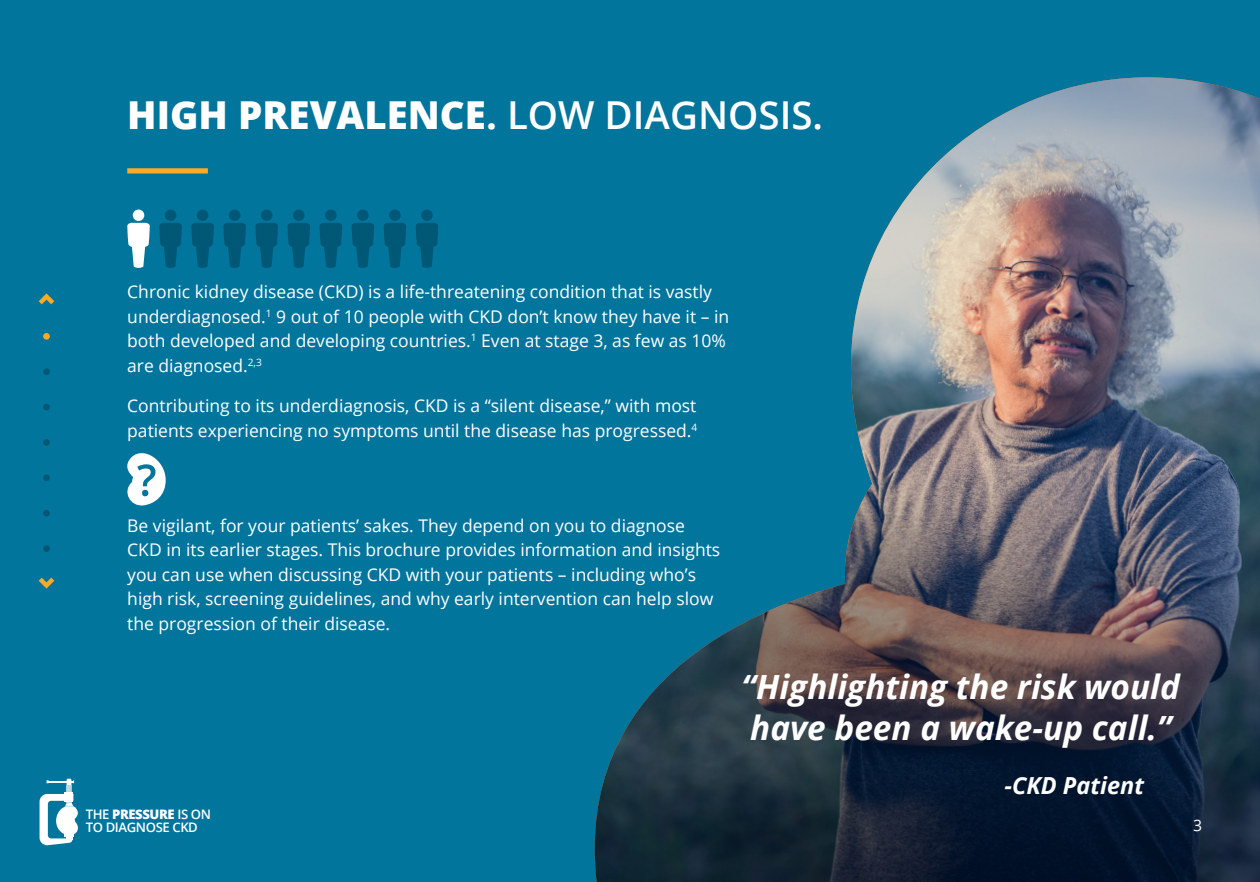
<style>
.page{position:relative;width:1260px;height:882px;background:#02759d}
.page>*{position:absolute;margin:0;border:0;box-sizing:border-box;transform-origin:0 0}
.t1{font:800 38.5px "Open Sans";color:#fff}
.t2{font:italic 700 33.43px/40.8px "Open Sans";color:#fff}
.t3{font:italic 700 23.45px "Open Sans";color:#fff}
.t4{font:17.5px/24.5px "Open Sans";color:#fff}
.t5{font:15.75px "Open Sans";color:#fff}
.t6{font:600 13.12px/13.7px "Open Sans";letter-spacing:-.03em;color:#fff}
.s1{font-weight:700}
.s2{font-weight:600}
.s3{font-weight:800}
</style>
<div class="page">
<img style="left:594px;top:77px;width:666px;height:805px">
<svg style="left:40px;top:779px;width:38px;height:66px"></svg>
<div style="left:133px;top:210px;width:11px;height:11px;background:#fff;border-radius:50%"></div>
<svg style="left:127px;top:223px;width:23px;height:45px"></svg>
<div style="left:165px;top:210px;width:11px;height:11px;background:#015776;border-radius:50%"></div>
<svg style="left:159px;top:223px;width:23px;height:45px"></svg>
<div style="left:197px;top:210px;width:11px;height:11px;background:#015776;border-radius:50%"></div>
<svg style="left:191px;top:223px;width:23px;height:45px"></svg>
<div style="left:229px;top:210px;width:11px;height:11px;background:#015776;border-radius:50%"></div>
<svg style="left:223px;top:223px;width:23px;height:45px"></svg>
<div style="left:261px;top:210px;width:11px;height:11px;background:#015776;border-radius:50%"></div>
<svg style="left:255px;top:223px;width:23px;height:45px"></svg>
<div style="left:293px;top:210px;width:12px;height:11px;background:#015776;border-radius:50%"></div>
<svg style="left:287px;top:223px;width:23px;height:45px"></svg>
<div style="left:325px;top:210px;width:12px;height:11px;background:#015776;border-radius:50%"></div>
<div style="left:357px;top:210px;width:12px;height:11px;background:#015776;border-radius:50%"></div>
<div style="left:389px;top:210px;width:12px;height:11px;background:#015776;border-radius:50%"></div>
<div style="left:421px;top:210px;width:12px;height:11px;background:#015776;border-radius:50%"></div>
<svg style="left:319px;top:223px;width:23px;height:45px"></svg>
<svg style="left:351px;top:223px;width:23px;height:45px"></svg>
<svg style="left:383px;top:223px;width:23px;height:45px"></svg>
<svg style="left:416px;top:223px;width:22px;height:45px"></svg>
<div style="left:127px;top:168px;width:81px;height:6px;background:#fbaa26"></div>
<svg style="left:127px;top:453px;width:39px;height:53px"></svg>
<div style="left:43px;top:439px;width:7px;height:7px;background:#015776;border-radius:50%"></div>
<div style="left:43px;top:510px;width:7px;height:7px;background:#015776;border-radius:50%"></div>
<div style="left:43px;top:368px;width:7px;height:7px;background:#015776;border-radius:50%"></div>
<div style="left:43px;top:545px;width:7px;height:7px;background:#015776;border-radius:50%"></div>
<div style="left:43px;top:404px;width:7px;height:6px;background:#015776;border-radius:50%"></div>
<div style="left:43px;top:474px;width:7px;height:7px;background:#015776;border-radius:50%"></div>
<div style="left:43px;top:333px;width:7px;height:7px;background:#fbaa26;border-radius:50%"></div>
<svg style="left:39px;top:293px;width:15px;height:11px"></svg>
<svg style="left:39px;top:578px;width:15px;height:11px"></svg>
<h1 class="t1" style="left:127px;top:85px;width:697px">HIGH PREVALENCE<span class="s1">.</span> <span class="s2">LOW DIAGNOSIS.</span></h1>
<p class="t4" style="left:127px;top:279px;width:604px">Chronic kidney disease (CKD) is a life-threatening condition that is vastly underdiagnosed.<sup>1</sup> 9 out of 10 people with CKD don’t know they have it – in both developed and developing countries.<sup>1</sup> Even at stage 3, as few as 10% are diagnosed.<sup>2,3</sup></p>
<p class="t4" style="left:127px;top:393px;width:572px">Contributing to its underdiagnosis, CKD is a “silent disease,” with most patients experiencing no symptoms until the disease has progressed.<sup>4</sup></p>
<p class="t4" style="left:127px;top:513px;width:595px">Be vigilant, for your patients’ sakes. They depend on you to diagnose CKD in its earlier stages. This brochure provides information and insights you can use when discussing CKD with your patients – including who’s high risk, screening guidelines, and why early intervention can help slow the progression of their disease.</p>
<p class="t6" style="left:86px;top:807px;width:127px">THE <span class="s3">PRESSURE</span> IS ON<br>TO DIAGNOSE CKD</p>
<h2 class="t2" style="left:742px;top:666px;width:440px">“Highlighting the risk would have been a wake-up call.”</h2>
<h3 class="t3" style="left:1004px;top:769px;width:141px">-CKD Patient</h3>
<p class="t5" style="left:1193px;top:815px;width:11px">3</p>
</div>
